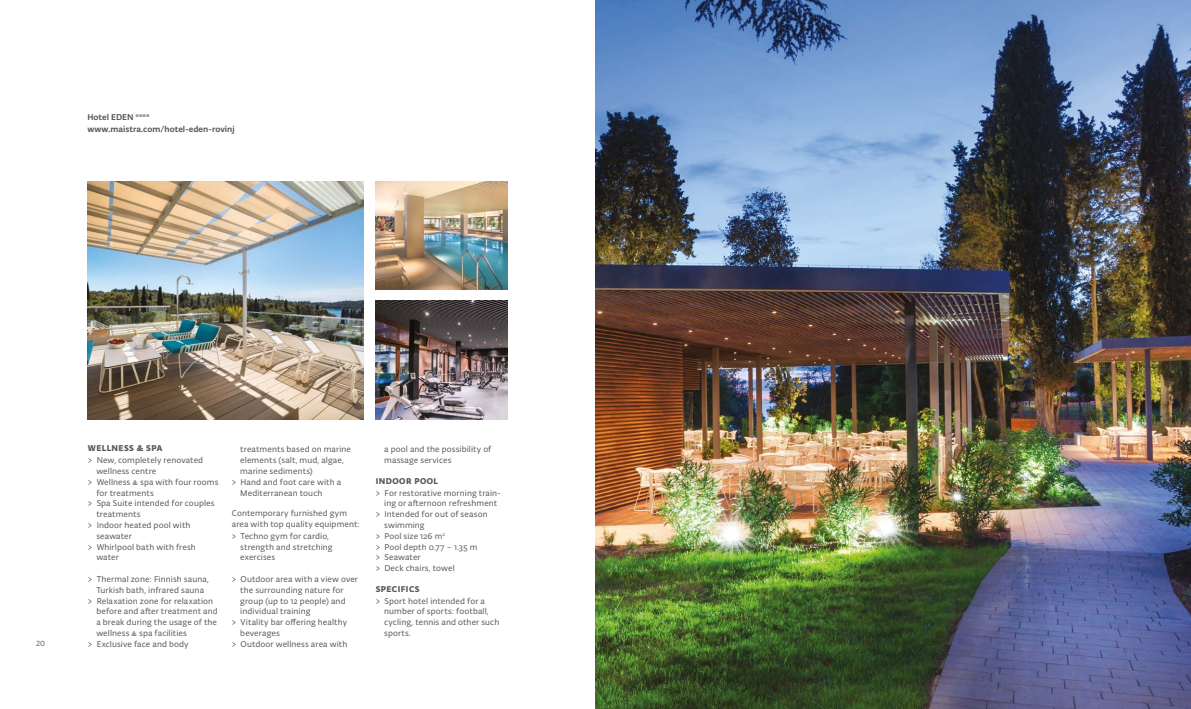
<style>
.page{position:relative;width:1191px;height:709px;background:#fff}
.page>*{position:absolute;margin:0;border:0;box-sizing:border-box;transform-origin:0 0}
.t1{font:9px/10.8px "Typonine Sans Pro";letter-spacing:.01em;color:#575756}
.t2{font:500 9px/12px "Typonine Sans Pro";color:#575756}
.t3{font:700 9px "Typonine Sans Pro";letter-spacing:.05em;color:#575756}
.t4{font:8px "Typonine Sans Pro";color:#575756}
</style>
<div class="page">
<img style="left:88px;top:181px;width:276px;height:239px">
<img style="left:375px;top:181px;width:132px;height:108px">
<img style="left:375px;top:300px;width:132px;height:119px">
<img style="left:596px;top:0;width:595px;height:709px">
<p class="t2" style="left:87px;top:111px;width:149px">Hotel EDEN **** www.maistra.com/hotel-eden-rovinj</p>
<p class="t4" style="left:36px;top:638px;width:10px">20</p>
<p class="t3" style="left:88px;top:443px;width:76px">WELLNESS &amp; SPA</p>
<p class="t1" style="left:88px;top:455px;width:117px">&gt; New, completely renovated</p>
<p class="t1" style="left:96px;top:465px;width:61px">wellness centre</p>
<p class="t1" style="left:88px;top:476px;width:132px">&gt; Wellness &amp; spa with four rooms</p>
<p class="t1" style="left:96px;top:487px;width:59px">for treatments</p>
<p class="t1" style="left:88px;top:498px;width:128px">&gt; Spa Suite intended for couples</p>
<p class="t1" style="left:96px;top:509px;width:46px">treatments</p>
<p class="t1" style="left:88px;top:519px;width:104px">&gt; Indoor heated pool with</p>
<p class="t1" style="left:96px;top:530px;width:37px">seawater</p>
<p class="t1" style="left:88px;top:541px;width:109px">&gt; Whirlpool bath with fresh</p>
<p class="t1" style="left:96px;top:552px;width:24px">water</p>
<p class="t1" style="left:88px;top:573px;width:122px">&gt; Thermal zone: Finnish sauna,</p>
<p class="t1" style="left:96px;top:584px;width:109px">Turkish bath, infrared sauna</p>
<p class="t1" style="left:88px;top:595px;width:127px">&gt; Relaxation zone for relaxation</p>
<p class="t1" style="left:96px;top:606px;width:123px">before and after treatment and</p>
<p class="t1" style="left:96px;top:617px;width:122px">a break during the usage of the</p>
<p class="t1" style="left:96px;top:627px;width:92px">wellness &amp; spa facilities</p>
<p class="t1" style="left:88px;top:638px;width:102px">&gt; Exclusive face and body</p>
<p class="t1" style="left:240px;top:444px;width:112px">treatments based on marine</p>
<p class="t1" style="left:240px;top:455px;width:105px">elements (salt, mud, algae,</p>
<p class="t1" style="left:240px;top:465px;width:74px">marine sediments)</p>
<p class="t1" style="left:232px;top:476px;width:111px">&gt; Hand and foot care with a</p>
<p class="t1" style="left:240px;top:487px;width:84px">Mediterranean touch</p>
<p class="t1" style="left:232px;top:508px;width:130px">Contemporary furnished gym area with top quality equipment:</p>
<p class="t1" style="left:240px;top:530px;width:94px;text-indent:-9px">&gt; Techno gym for cardio, strength and stretching exercises</p>
<p class="t1" style="left:232px;top:573px;width:128px">&gt; Outdoor area with a view over</p>
<p class="t1" style="left:240px;top:584px;width:105px">the surrounding nature for</p>
<p class="t1" style="left:240px;top:595px;width:107px">group (up to 12 people) and</p>
<p class="t1" style="left:240px;top:606px;width:72px">individual training</p>
<p class="t1" style="left:232px;top:617px;width:117px">&gt; Vitality bar offering healthy</p>
<p class="t1" style="left:240px;top:627px;width:41px">beverages</p>
<p class="t1" style="left:232px;top:638px;width:117px">&gt; Outdoor wellness area with</p>
<p class="t1" style="left:384px;top:444px;width:109px">a pool and the possibility of massage services</p>
<p class="t3" style="left:376px;top:475px;width:64px">INDOOR POOL</p>
<p class="t1" style="left:376px;top:487px;width:127px">&gt; For restorative morning train-</p>
<p class="t1" style="left:384px;top:498px;width:115px">ing or afternoon refreshment</p>
<p class="t1" style="left:376px;top:509px;width:113px">&gt; Intended for out of season</p>
<p class="t1" style="left:384px;top:519px;width:42px">swimming</p>
<p class="t1" style="left:376px;top:530px;width:71px">&gt; Pool size 126 m<sup>2</sup></p>
<p class="t1" style="left:376px;top:541px;width:103px">&gt; Pool depth 0.77 – 1.35 m</p>
<p class="t1" style="left:376px;top:552px;width:46px">&gt; Seawater</p>
<p class="t1" style="left:376px;top:563px;width:81px">&gt; Deck chairs, towel</p>
<p class="t3" style="left:376px;top:583px;width:45px">SPECIFICS</p>
<p class="t1" style="left:384px;top:595px;width:117px;text-indent:-9px">&gt; Sport hotel intended for a number of sports: football, cycling, tennis and other such sports.</p>
</div>
